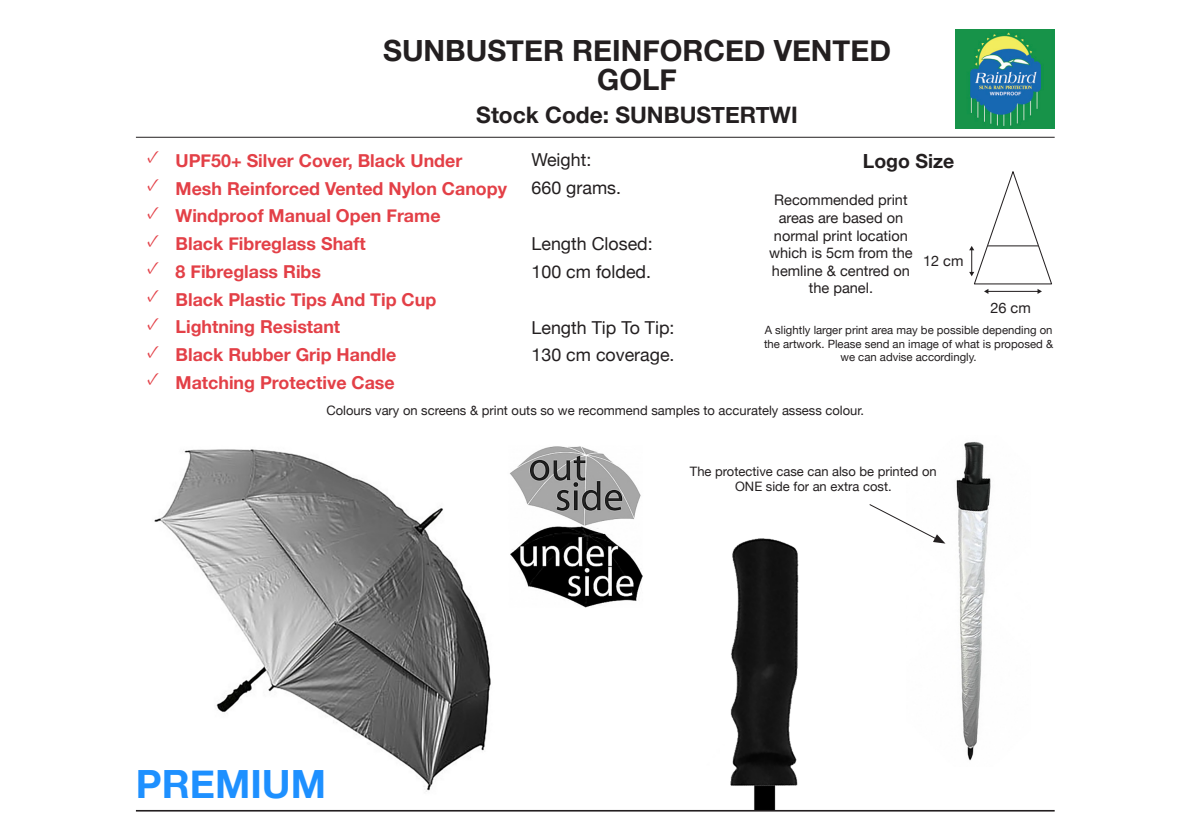
<style>
.page{position:relative;width:1191px;height:840px;background:#fff}
.page>*{position:absolute;margin:0;border:0;box-sizing:border-box;transform-origin:0 0}
.t1{font:700 38.8px "Helvetica Neue";color:#1e90ff}
.t2{font:700 29.2px "Helvetica Neue";color:#231f20}
.t3{font:700 22.6px "Helvetica Neue";color:#231f20}
.t4{font:700 19.4px "Helvetica Neue";color:#231f20}
.t5{font:700 17.8px "Helvetica Neue";color:#e34047}
.t6{font:17.8px "Helvetica Neue";color:#231f20}
.t7{font:17.8px "Minion Pro";color:#e34047}
.t8{font:14.6px/17.4px "Helvetica Neue";color:#231f20;text-align:center}
.t9{font:13px/15.6px "Helvetica Neue";color:#231f20;text-align:center}
.t10{font:11.4px/13.6px "Helvetica Neue";color:#231f20;text-align:center}
</style>
<div class="page">
<img style="left:509px;top:446px;width:134px;height:162px">
<img style="left:730px;top:538px;width:69px;height:271px">
<img style="left:154px;top:449px;width:337px;height:343px">
<img style="left:941px;top:441px;width:50px;height:320px">
<hr style="left:136px;top:137px;width:918px;height:1px;background:#231f20">
<img style="left:955px;top:29px;width:99px;height:99px">
<svg style="left:969px;top:171px;width:83px;height:123px"></svg>
<hr style="left:987px;top:245px;width:51px;height:1px;background:#231f20">
<svg style="left:869px;top:503px;width:76px;height:40px"></svg>
<hr style="left:136px;top:809px;width:918px;height:2px;background:#231f20">
<p class="t2" style="left:383px;top:28px;width:509px">SUNBUSTER REINFORCED VENTED</p>
<p class="t2" style="left:597px;top:57px;width:81px">GOLF</p>
<p class="t3" style="left:476px;top:97px;width:323px">Stock Code: SUNBUSTERTWI</p>
<p class="t7" style="left:147px;top:145px;width:14px">✓</p>
<p class="t5" style="left:175px;top:146px;width:288px">UPF50+ Silver Cover, Black Under</p>
<p class="t7" style="left:147px;top:172px;width:14px">✓</p>
<p class="t5" style="left:175px;top:174px;width:333px">Mesh Reinforced Vented Nylon Canopy</p>
<p class="t7" style="left:147px;top:200px;width:14px">✓</p>
<p class="t5" style="left:175px;top:202px;width:266px">Windproof Manual Open Frame</p>
<p class="t7" style="left:147px;top:228px;width:14px">✓</p>
<p class="t5" style="left:175px;top:229px;width:192px">Black Fibreglass Shaft</p>
<p class="t7" style="left:147px;top:255px;width:14px">✓</p>
<p class="t5" style="left:175px;top:257px;width:147px">8 Fibreglass Ribs</p>
<p class="t7" style="left:147px;top:283px;width:14px">✓</p>
<p class="t5" style="left:175px;top:285px;width:262px">Black Plastic Tips And Tip Cup</p>
<p class="t7" style="left:147px;top:311px;width:14px">✓</p>
<p class="t5" style="left:175px;top:313px;width:166px">Lightning Resistant</p>
<p class="t7" style="left:147px;top:339px;width:14px">✓</p>
<p class="t5" style="left:175px;top:340px;width:222px">Black Rubber Grip Handle</p>
<p class="t7" style="left:147px;top:366px;width:14px">✓</p>
<p class="t5" style="left:175px;top:368px;width:221px">Matching Protective Case</p>
<p class="t6" style="left:531px;top:147px;width:61px">Weight:</p>
<p class="t6" style="left:531px;top:174px;width:91px">660 grams.</p>
<p class="t6" style="left:531px;top:231px;width:123px">Length Closed:</p>
<p class="t6" style="left:531px;top:258px;width:121px">100 cm folded.</p>
<p class="t6" style="left:531px;top:315px;width:144px">Length Tip To Tip:</p>
<p class="t6" style="left:531px;top:342px;width:144px">130 cm coverage.</p>
<p class="t4" style="left:863px;top:146px;width:93px">Logo Size</p>
<p class="t8" style="left:769px;top:192px;width:145px">Recommended print areas are based on normal print location which is 5cm from the hemline &amp; centred on the panel.</p>
<p class="t8" style="left:923px;top:253px;width:42px">12 cm</p>
<p class="t8" style="left:990px;top:300px;width:42px">26 cm</p>
<p class="t10" style="left:764px;top:323px;width:290px">A slightly larger print area may be possible depending on the artwork. Please send an image of what is proposed &amp; we can advise accordingly.</p>
<p class="t9" style="left:326px;top:403px;width:539px">Colours vary on screens &amp; print outs so we recommend samples to accurately assess colour.</p>
<p class="t1" style="left:136px;top:753px;width:192px">PREMIUM</p>
<p class="t9" style="left:690px;top:464px;width:248px">The protective case can also be printed on<br>ONE side for an extra cost.</p>
</div>
